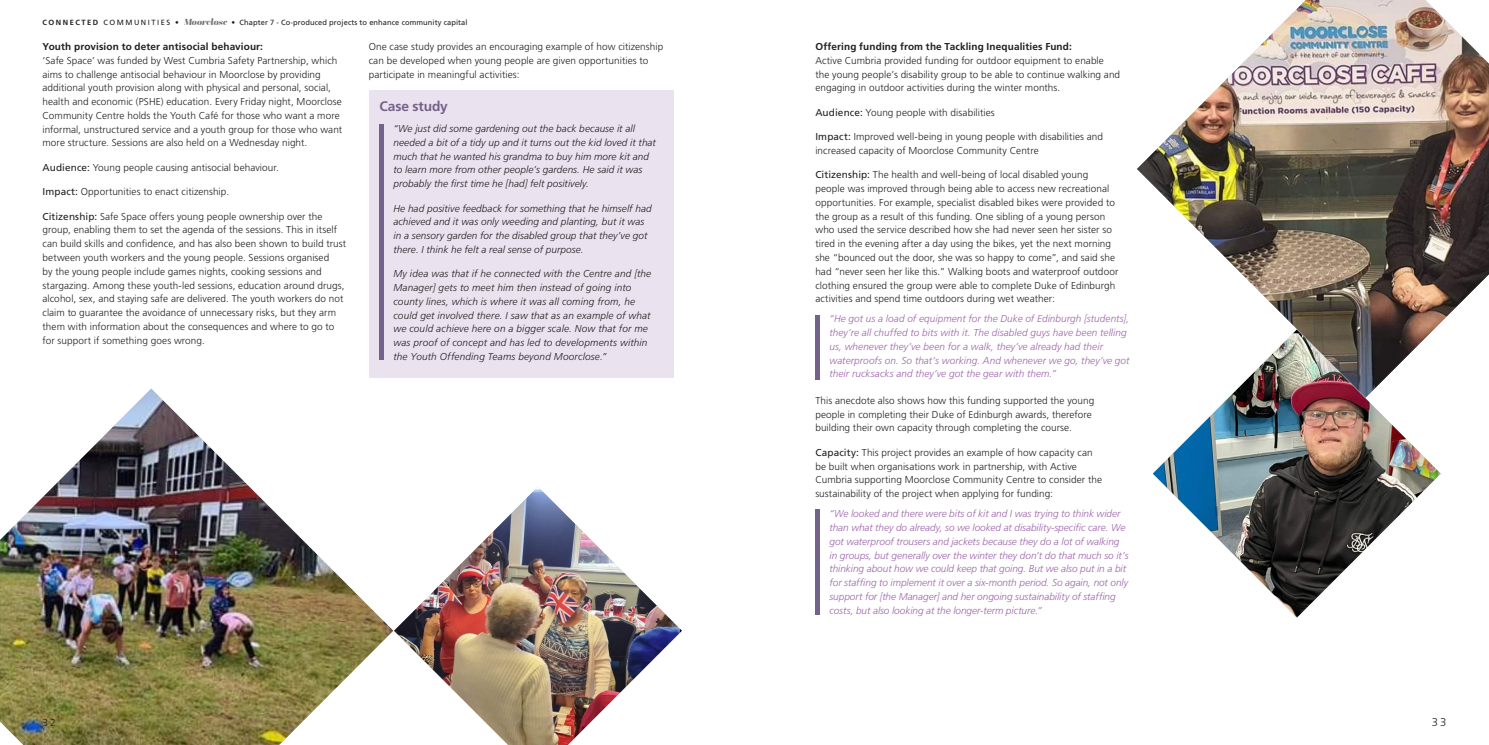
<style>
.page{position:relative;width:1489px;height:745px;background:#fff}
.page>*{position:absolute;margin:0;border:0;box-sizing:border-box;transform-origin:0 0}
.Body_Text{font:700 13.75px "Frutiger LT Pro";letter-spacing:-.01em;color:#73628b}
.t1{font:300 11.25px "Frutiger LT Pro";color:#231f20}
.Body_Text-2{font:300 10px/13.8px "Frutiger LT Pro";letter-spacing:.005em;color:#231f20}
.Body_Text-3{font:italic 300 10px/13.8px "Frutiger LT Pro";letter-spacing:.01em;color:#231f20}
.Body_Text-4{font:italic 300 10px/13.8px "Frutiger LT Pro";color:#9e65aa}
.t2{font:7.5px "Frutiger LT Pro";letter-spacing:.01em;color:#231f20}
.s1{font-weight:700}
.s2{font-family:"Questa Grande";font-weight:900;font-style:italic;font-size:9.25px;color:#6f7073}
.s3{font-weight:400}
</style>
<div class="page">
<img style="left:0;top:388px;width:393px;height:356px">
<img style="left:394px;top:487px;width:288px;height:257px">
<img style="left:1137px;top:0;width:351px;height:329px">
<img style="left:1152px;top:329px;width:288px;height:288px">
<div style="left:369px;top:90px;width:304px;height:287px;background:#ebe2ef"></div>
<div style="left:379px;top:124px;width:5px;height:236px;background:#73628b"></div>
<div style="left:815px;top:315px;width:5px;height:64px;background:#73628b"></div>
<div style="left:815px;top:509px;width:5px;height:105px;background:#73628b"></div>
<p class="t2" style="left:43px;top:18px;width:426px"><span class="s1">C O N N E C T E D</span> C O M M U N I T I E S • <span class="s2">Moorclose</span> • Chapter 7 - Co-produced projects to enhance community capital</p>
<p class="Body_Text-2" style="left:43px;top:40px;width:301px"><span class="s1">Youth provision to deter antisocial behaviour:<br></span>‘Safe Space’ was funded by West Cumbria Safety Partnership, which aims to challenge antisocial behaviour in Moorclose by providing additional youth provision along with physical and personal, social, health and economic (PSHE) education. Every Friday night, Moorclose Community Centre holds the Youth Café for those who want a more informal, unstructured service and a youth group for those who want more structure. Sessions are also held on a Wednesday night.</p>
<p class="Body_Text-2" style="left:43px;top:160px;width:236px"><span class="s3">Audience:</span> Young people causing antisocial behaviour.</p>
<p class="Body_Text-2" style="left:43px;top:185px;width:186px"><span class="s3">Impact:</span> Opportunities to enact citizenship.</p>
<p class="Body_Text-2" style="left:43px;top:209px;width:305px"><span class="s3">Citizenship:</span> Safe Space offers young people ownership over the group, enabling them to set the agenda of the sessions. This in itself can build skills and confidence, and has also been shown to build trust between youth workers and the young people. Sessions organised<br>by the young people include games nights, cooking sessions and stargazing. Among these youth-led sessions, education around drugs, alcohol, sex, and staying safe are delivered. The youth workers do not claim to guarantee the avoidance of unnecessary risks, but they arm them with information about the consequences and where to go to for support if something goes wrong.</p>
<p class="Body_Text-2" style="left:369px;top:40px;width:296px">One case study provides an encouraging example of how citizenship can be developed when young people are given opportunities to participate in meaningful activities:</p>
<p class="Body_Text" style="left:379px;top:98px;width:70px">Case study</p>
<p class="Body_Text-3" style="left:393px;top:122px;width:264px">“We just did some gardening out the back because it all needed a bit of a tidy up and it turns out the kid loved it that much that he wanted his grandma to buy him more kit and to learn more from other people’s gardens. He said it was probably the first time he [had] felt positively.</p>
<p class="Body_Text-3" style="left:393px;top:201px;width:260px">He had positive feedback for something that he himself had achieved and it was only weeding and planting, but it was in a sensory garden for the disabled group that they’ve got there. I think he felt a real sense of purpose.</p>
<p class="Body_Text-3" style="left:393px;top:267px;width:259px">My idea was that if he connected with the Centre and [the Manager] gets to meet him then instead of going into county lines, which is where it was all coming from, he could get involved there. I saw that as an example of what we could achieve here on a bigger scale. Now that for me was proof of concept and has led to developments within the Youth Offending Teams beyond Moorclose.”</p>
<p class="Body_Text-2" style="left:815px;top:40px;width:306px"><span class="s1">Offering funding from the Tackling Inequalities Fund:<br></span>Active Cumbria provided funding for outdoor equipment to enable the young people’s disability group to be able to continue walking and engaging in outdoor activities during the winter months.</p>
<p class="Body_Text-2" style="left:815px;top:105px;width:181px"><span class="s3">Audience:</span> Young people with disabilities</p>
<p class="Body_Text-2" style="left:815px;top:130px;width:289px"><span class="s3">Impact:</span> Improved well-being in young people with disabilities and increased capacity of Moorclose Community Centre</p>
<p class="Body_Text-2" style="left:815px;top:168px;width:304px"><span class="s3">Citizenship:</span> The health and well-being of local disabled young people was improved through being able to access new recreational opportunities. For example, specialist disabled bikes were provided to the group as a result of this funding. One sibling of a young person who used the service described how she had never seen her sister so tired in the evening after a day using the bikes, yet the next morning she “bounced out the door, she was so happy to come”, and said she had “never seen her like this.” Walking boots and waterproof outdoor clothing ensured the group were able to complete Duke of Edinburgh activities and spend time outdoors during wet weather:</p>
<p class="Body_Text-4" style="left:829px;top:312px;width:301px">“He got us a load of equipment for the Duke of Edinburgh [students], they’re all chuffed to bits with it. The disabled guys have been telling us, whenever they’ve been for a walk, they’ve already had their waterproofs on. So that’s working. And whenever we go, they’ve got their rucksacks and they’ve got the gear with them.”</p>
<p class="Body_Text-2" style="left:815px;top:393px;width:280px">This anecdote also shows how this funding supported the young people in completing their Duke of Edinburgh awards, therefore building their own capacity through completing the course.</p>
<p class="Body_Text-2" style="left:815px;top:445px;width:288px"><span class="s3">Capacity:</span> This project provides an example of how capacity can be built when organisations work in partnership, with Active Cumbria supporting Moorclose Community Centre to consider the sustainability of the project when applying for funding:</p>
<p class="Body_Text-4" style="left:829px;top:506px;width:300px">“We looked and there were bits of kit and I was trying to think wider than what they do already, so we looked at disability-specific care. We got waterproof trousers and jackets because they do a lot of walking in groups, but generally over the winter they don’t do that much so it’s thinking about how we could keep that going. But we also put in a bit for staffing to implement it over a six-month period. So again, not only support for [the Manager] and her ongoing sustainability of staffing costs, but also looking at the longer-term picture.”</p>
<p class="Body_Text-2" style="left:43px;top:715px;width:15px">32</p>
<p class="t1" style="left:1431px;top:715px;width:16px">33</p>
</div>
